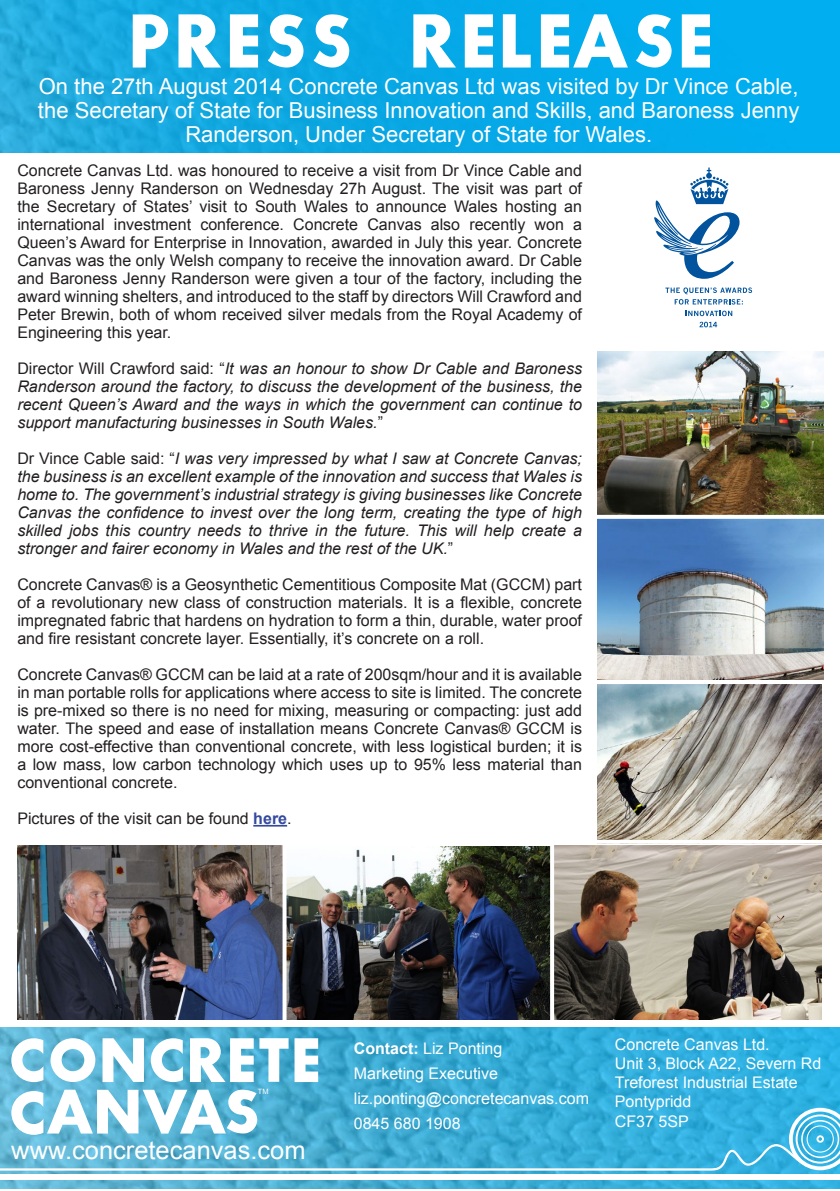
<style>
.page{position:relative;width:840px;height:1191px;background:#fff}
.page>*{position:absolute;margin:0;border:0;box-sizing:border-box;transform-origin:0 0}
.t1{font:96px "Concrete Canvas";color:#fff}
.t2{font:24.8px "Arial";color:#fff}
.t3{font:22px/24px "Arial";color:#fff;text-align:center}
.t4{font:16px/18px "Arial";color:#231f20;text-align:justify}
.t5{font:italic 16px/18px "Arial";color:#231f20;text-align:justify}
.t6{font:16px "Arial";color:#fff}
.t7{font:7.2px "Arial";color:#fff}
.s1{font-style:normal}
.s2{font-weight:700;color:#344a9f}
.s3{font-weight:700}
</style>
<div class="page">
<img style="left:0;top:0;width:839px;height:1189px">
<div style="left:0;top:1174px;width:839px;height:5px;background:#fff"></div>
<svg style="left:151px;top:1038px;width:32px;height:44px"></svg>
<svg style="left:50px;top:1038px;width:45px;height:44px"></svg>
<svg style="left:102px;top:1038px;width:42px;height:44px"></svg>
<svg style="left:190px;top:1038px;width:63px;height:44px"></svg>
<svg style="left:294px;top:1038px;width:24px;height:44px"></svg>
<svg style="left:0;top:1089px;width:839px;height:81px;background:#58b8db"></svg>
<svg style="left:259px;top:1038px;width:29px;height:43px"></svg>
<svg style="left:11px;top:1038px;width:32px;height:44px"></svg>
<div style="left:0;top:153px;width:839px;height:873px;background:#fff"></div>
<svg style="left:654px;top:167px;width:85px;height:112px"></svg>
<svg style="left:665px;top:287px;width:86px;height:17px"></svg>
<svg style="left:685px;top:311px;width:46px;height:5px"></svg>
<svg style="left:699px;top:322px;width:17px;height:5px"></svg>
<hr style="left:253px;top:825px;width:34px;height:1px;background:#344a9f">
<img style="left:597px;top:351px;width:226px;height:164px">
<img style="left:597px;top:519px;width:226px;height:160px">
<img style="left:597px;top:684px;width:224px;height:156px">
<svg style="left:597px;top:518px;width:227px;height:1px"></svg>
<img style="left:17px;top:846px;width:803px;height:173px">
<svg style="left:587px;top:845px;width:4px;height:174px"></svg>
<svg style="left:549px;top:846px;width:4px;height:174px"></svg>
<svg style="left:282px;top:845px;width:4px;height:175px"></svg>
<p class="t1" style="left:133px;top:-5px;width:588px">Press Release</p>
<p class="t3" style="left:38px;top:74px;width:762px">On the 27th August 2014 Concrete Canvas Ltd was visited by Dr Vince Cable, the Secretary of State for Business Innovation and Skills, and Baroness Jenny<br>Randerson, Under Secretary of State for Wales.</p>
<p class="t4" style="left:17px;top:161px;width:566px">Concrete Canvas Ltd. was honoured to receive a visit from Dr Vince Cable and Baroness Jenny Randerson on Wednesday 27h August. The visit was part of the Secretary of States’ visit to South Wales to announce Wales hosting an international investment conference. Concrete Canvas also recently won a Queen’s Award for Enterprise in Innovation, awarded in July this year. Concrete Canvas was the only Welsh company to receive the innovation award. Dr Cable and Baroness Jenny Randerson were given a tour of the factory, including the award winning shelters, and introduced to the staff by directors Will Crawford and Peter Brewin, both of whom received silver medals from the Royal Academy of Engineering this year.</p>
<p class="t5" style="left:17px;top:359px;width:566px"><span class="s1">Director Will Crawford said: “</span>It was an honour to show Dr Cable and Baroness Randerson around the factory, to discuss the development of the business, the recent Queen’s Award and the ways in which the government can continue to support manufacturing businesses in South Wales.<span class="s1">”</span></p>
<p class="t5" style="left:17px;top:449px;width:566px"><span class="s1">Dr Vince Cable said: “</span>I was very impressed by what I saw at Concrete Canvas; the business is an excellent example of the innovation and success that Wales is home to. The government’s industrial strategy is giving businesses like Concrete Canvas the confidence to invest over the long term, creating the type of high skilled jobs this country needs to thrive in the future. This will help create a stronger and fairer economy in Wales and the rest of the UK.<span class="s1">”</span></p>
<p class="t4" style="left:17px;top:575px;width:566px">Concrete Canvas® is a Geosynthetic Cementitious Composite Mat (GCCM) part of a revolutionary new class of construction materials. It is a flexible, concrete impregnated fabric that hardens on hydration to form a thin, durable, water proof and fire resistant concrete layer. Essentially, it’s concrete on a roll.</p>
<p class="t4" style="left:17px;top:665px;width:566px">Concrete Canvas® GCCM can be laid at a rate of 200sqm/hour and it is available in man portable rolls for applications where access to site is limited. The concrete is pre-mixed so there is no need for mixing, measuring or compacting: just add water. The speed and ease of installation means Concrete Canvas® GCCM is more cost-effective than conventional concrete, with less logistical burden; it is a low mass, low carbon technology which uses up to 95% less material than conventional concrete.</p>
<p class="t4" style="left:17px;top:809px;width:275px">Pictures of the visit can be found <span class="s2">here</span>.</p>
<p class="t7" style="left:258px;top:1087px;width:12px">TM</p>
<h2 class="t2" style="left:11px;top:1134px;width:296px">www.concretecanvas.com</h2>
<p class="t6" style="left:353px;top:1037px;width:150px"><span class="s3">Contact:</span> Liz Ponting</p>
<p class="t6" style="left:353px;top:1063px;width:146px">Marketing Executive</p>
<p class="t6" style="left:353px;top:1088px;width:236px">liz.ponting@concretecanvas.com</p>
<p class="t6" style="left:353px;top:1113px;width:108px">0845 680 1908</p>
<p class="t6" style="left:614px;top:1033px;width:156px">Concrete Canvas Ltd.</p>
<p class="t6" style="left:614px;top:1053px;width:208px">Unit 3, Block A22, Severn Rd</p>
<p class="t6" style="left:614px;top:1072px;width:184px">Treforest Industrial Estate</p>
<p class="t6" style="left:614px;top:1091px;width:78px">Pontypridd</p>
<p class="t6" style="left:614px;top:1110px;width:75px">CF37 5SP</p>
</div>
